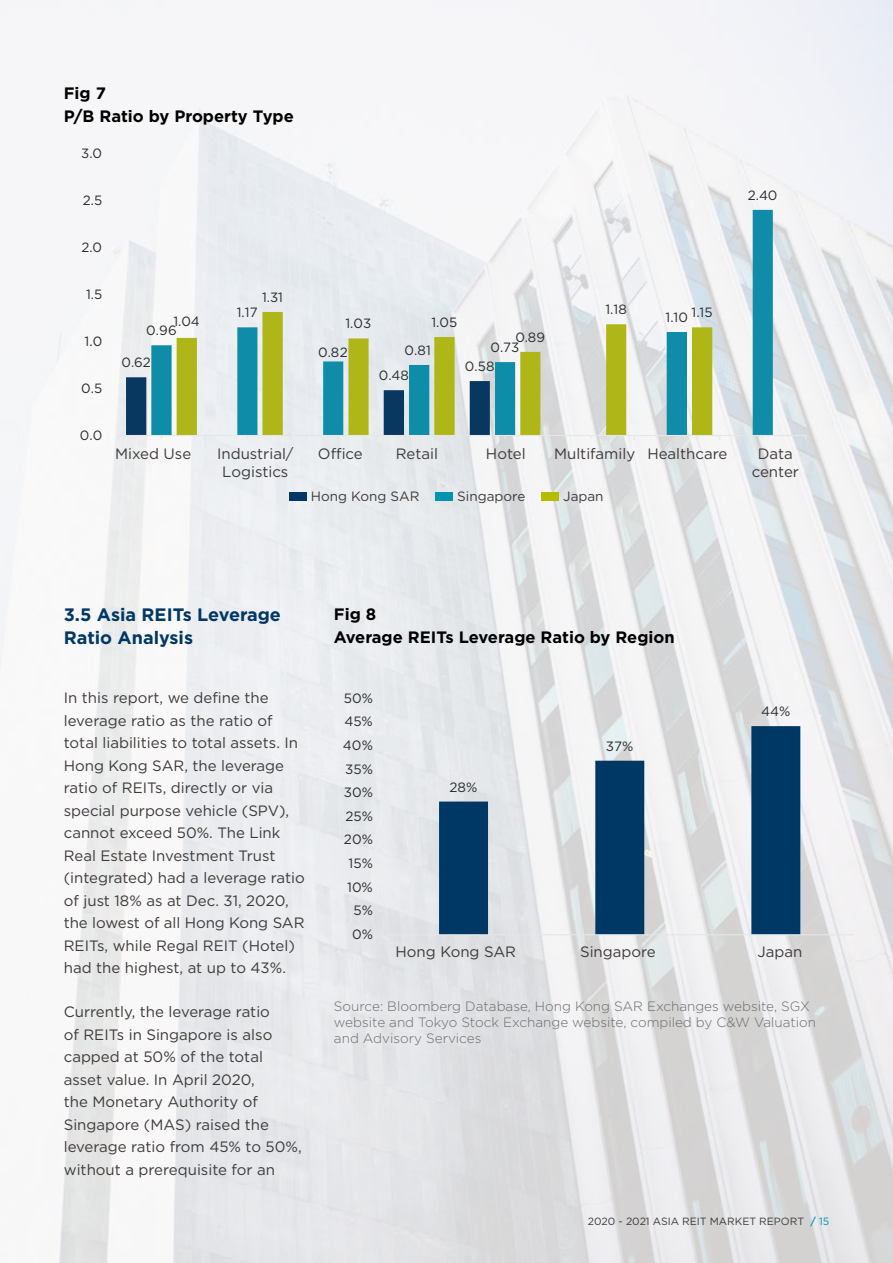
<style>
.page{position:relative;width:893px;height:1263px;background:#fff}
.page>*{position:absolute;margin:0;border:0;box-sizing:border-box;transform-origin:0 0}
.t1{font:700 18px/22.5px "Gotham";color:#003865}
.t2{font:700 16.5px/22.5px "Gotham";color:#000}
.t3{font:15px/22.5px "Gotham";color:#3e3a39}
.t4{font:300 13.5px/16.2px "Gotham";color:#696b6b}
.t5{font:13.5px "Gotham";letter-spacing:.005em;color:#292b2c}
.t6{font:13.5px "Gotham";color:#2a2c2d}
.t7{font:13.5px "Gotham";color:#3e3a39}
.t8{font:13.5px "Sim Hei";letter-spacing:.11em;color:#292b2c}
.t9{font:13.5px "Sim Hei";color:#2a2c2d}
.t10{font:10.5px "Gotham";color:#3e3a39}
.s1{font-family:"Gotham"}
.s2{font-family:"Sim Hei";font-size:13.5px;color:#292b2c}
.s3{font-weight:500;color:#0093b2}
.s4{color:#0093b2}
</style>
<div class="page">
<img style="left:0;top:0;width:893px;height:1263px">
<svg style="left:151px;top:210px;width:622px;height:225px"></svg>
<svg style="left:177px;top:312px;width:535px;height:123px"></svg>
<hr style="left:119px;top:435px;width:687px;height:1px;background:#e5e6e6">
<svg style="left:126px;top:377px;width:364px;height:63px;background:#91b4a0"></svg>
<div style="left:289px;top:492px;width:18px;height:9px;background:#003865"></div>
<div style="left:436px;top:492px;width:17px;height:9px;background:#0093b2"></div>
<div style="left:542px;top:492px;width:17px;height:9px;background:#b5bd00"></div>
<svg style="left:439px;top:726px;width:361px;height:208px"></svg>
<hr style="left:385px;top:934px;width:469px;height:1px;background:#e5e6e7">
<p class="t2" style="left:64px;top:82px;width:232px">Fig 7<br>P/B Ratio by Property Type</p>
<p class="t5" style="left:81px;top:144px;width:22px">3.0</p>
<p class="t5" style="left:83px;top:191px;width:21px">2.5</p>
<p class="t5" style="left:81px;top:238px;width:22px">2.0</p>
<p class="t5" style="left:86px;top:285px;width:18px">1.5</p>
<p class="t5" style="left:85px;top:332px;width:19px">1.0</p>
<p class="t5" style="left:81px;top:379px;width:23px">0.5</p>
<p class="t5" style="left:80px;top:426px;width:24px">0.0</p>
<p class="t5" style="left:173px;top:313px;width:28px">1.04</p>
<p class="t5" style="left:146px;top:322px;width:32px">0.96</p>
<p class="t5" style="left:121px;top:354px;width:31px">0.62</p>
<p class="t5" style="left:262px;top:289px;width:22px">1.31</p>
<p class="t5" style="left:237px;top:304px;width:22px">1.17</p>
<p class="t5" style="left:345px;top:315px;width:27px">1.03</p>
<p class="t5" style="left:431px;top:314px;width:27px">1.05</p>
<p class="t5" style="left:515px;top:329px;width:31px">0.89</p>
<p class="t5" style="left:318px;top:344px;width:31px">0.82</p>
<p class="t5" style="left:404px;top:342px;width:28px">0.81</p>
<p class="t5" style="left:490px;top:339px;width:31px">0.73</p>
<p class="t5" style="left:379px;top:367px;width:32px">0.48</p>
<p class="t5" style="left:465px;top:358px;width:31px">0.58</p>
<p class="t5" style="left:748px;top:186px;width:31px">2.40</p>
<p class="t5" style="left:605px;top:301px;width:23px">1.18</p>
<p class="t5" style="left:692px;top:304px;width:23px">1.15</p>
<p class="t5" style="left:666px;top:309px;width:24px">1.10</p>
<p class="t8" style="left:230px;top:446px;width:49px">业<span class="s1">/</span>物流</p>
<p class="t8" style="left:320px;top:446px;width:30px">办公</p>
<p class="t8" style="left:406px;top:446px;width:30px">零售</p>
<p class="t8" style="left:492px;top:446px;width:30px">酒店</p>
<p class="t8" style="left:578px;top:446px;width:30px">公寓</p>
<p class="t8" style="left:650px;top:446px;width:59px">医疗健康</p>
<p class="t8" style="left:736px;top:446px;width:59px">数据中心</p>
<p class="t3" style="left:222px;top:460px;width:68px">Logistics</p>
<p class="t8" style="left:148px;top:446px;width:30px">综合</p>
<p class="t3" style="left:217px;top:442px;width:78px"><span class="s2">工</span>Industrial/</p>
<p class="t3" style="left:318px;top:442px;width:46px">Office</p>
<p class="t3" style="left:396px;top:442px;width:44px">Retail</p>
<p class="t3" style="left:486px;top:442px;width:41px">Hotel</p>
<p class="t3" style="left:554px;top:442px;width:175px">Multifamily Healthcare</p>
<p class="t3" style="left:752px;top:445px;width:49px;line-height:18px;text-align:center">Data center</p>
<p class="t7" style="left:311px;top:487px;width:110px">Hong Kong SAR</p>
<p class="t7" style="left:457px;top:487px;width:70px">Singapore</p>
<p class="t7" style="left:563px;top:487px;width:42px">Japan</p>
<p class="t3" style="left:115px;top:442px;width:78px">Mixed Use</p>
<p class="t1" style="left:64px;top:603px;width:219px">3.5 Asia REITs Leverage<br>Ratio Analysis</p>
<p class="t3" style="left:64px;top:686px;width:242px">In this report, we define the leverage ratio as the ratio of total liabilities to total assets. In<br>Hong Kong SAR, the leverage ratio of REITs, directly or via special purpose vehicle (SPV), cannot exceed 50%. The Link<br>Real Estate Investment Trust (integrated) had a leverage ratio of just 18% as at Dec. 31, 2020, the lowest of all Hong Kong SAR<br>REITs, while Regal REIT (Hotel) had the highest, at up to 43%.</p>
<p class="t3" style="left:64px;top:1000px;width:239px">Currently, the leverage ratio<br>of REITs in Singapore is also capped at 50% of the total asset value. In April 2020,<br>the Monetary Authority of<br>Singapore (MAS) raised the leverage ratio from 45% to 50%, without a prerequisite for an</p>
<p class="t2" style="left:334px;top:603px;width:342px">Fig 8<br>Average REITs Leverage Ratio by Region</p>
<p class="t6" style="left:344px;top:689px;width:31px">50%</p>
<p class="t6" style="left:344px;top:713px;width:30px">45%</p>
<p class="t6" style="left:343px;top:737px;width:31px">40%</p>
<p class="t6" style="left:345px;top:760px;width:29px">35%</p>
<p class="t6" style="left:344px;top:784px;width:31px">30%</p>
<p class="t6" style="left:345px;top:807px;width:29px">25%</p>
<p class="t6" style="left:344px;top:831px;width:31px">20%</p>
<p class="t6" style="left:349px;top:855px;width:26px">15%</p>
<p class="t6" style="left:347px;top:878px;width:27px">10%</p>
<p class="t6" style="left:353px;top:902px;width:21px">5%</p>
<p class="t6" style="left:352px;top:925px;width:22px">0%</p>
<p class="t6" style="left:449px;top:778px;width:29px">28%</p>
<p class="t6" style="left:606px;top:737px;width:29px">37%</p>
<p class="t6" style="left:761px;top:703px;width:31px">44%</p>
<p class="t9" style="left:450px;top:945px;width:28px">香港</p>
<p class="t9" style="left:599px;top:945px;width:42px">新加坡</p>
<p class="t9" style="left:762px;top:945px;width:29px">日本</p>
<p class="t3" style="left:396px;top:940px;width:122px">Hong Kong SAR</p>
<p class="t3" style="left:580px;top:940px;width:77px">Singapore</p>
<p class="t3" style="left:758px;top:940px;width:46px">Japan</p>
<p class="t4" style="left:334px;top:997px;width:484px">Source: Bloomberg Database, Hong Kong SAR Exchanges website, SGX website and Tokyo Stock Exchange website, compiled by C&amp;W Valuation and Advisory Services</p>
<p class="t10" style="left:588px;top:1215px;width:243px">2020 - 2021 ASIA REIT MARKET REPORT <span class="s3">/</span> <span class="s4">15</span></p>
</div>
